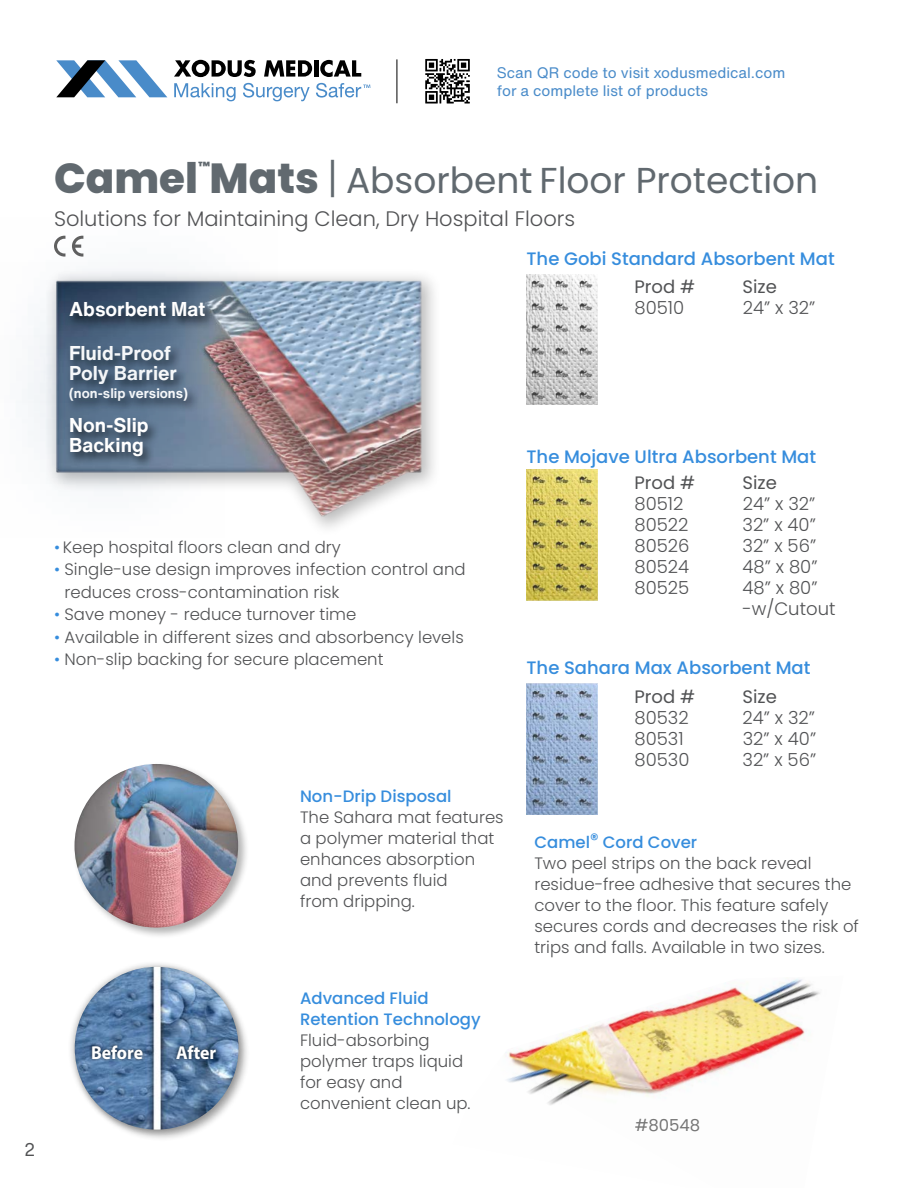
<style>
.page{position:relative;width:918px;height:1188px;background:#fff}
.page>*{position:absolute;margin:0;border:0;box-sizing:border-box;transform-origin:0 0}
.t1{font:800 42px "Poppins";color:#61696f}
.t2{font:36px "Poppins";color:#61696f}
.t3{font:300 21px "Poppins";color:#515254}
.t4{font:700 19.65px/19.6px "Helvetica Now Text";color:#fff}
.t5{font:700 18.75px "Myriad Pro";letter-spacing:-.005em;color:#fff;scale:.95 1}
.t6{font:300 18px/21px "Poppins";color:#515254}
.t7{font:500 18px "Poppins";color:#368ddd}
.t8{font:18px "Poppins";color:#515254}
.t9{font:18px "Helvetica Now Display";color:#515254}
.t10{font:300 16.5px/21px "Poppins";color:#515254}
.t11{font:500 16.5px/21px "Poppins";color:#368ddd}
.t12{font:16.5px "Poppins";color:#000}
.t13{font:15px/18px "Helvetica Now Text";color:#498bc9}
.t14{font:700 13.65px "Helvetica Now Text";color:#fff}
.t15{font:800 13.05px "Poppins";color:#60686e}
.s1{font-weight:800;font-size:42px}
.s2{font-weight:300;font-size:42px}
.s3{color:#368ddd}
</style>
<div class="page">
<img style="left:507px;top:978px;width:313px;height:127px">
<svg style="left:174px;top:83px;width:62px;height:18px"></svg>
<svg style="left:243px;top:83px;width:67px;height:18px"></svg>
<svg style="left:316px;top:83px;width:54px;height:15px"></svg>
<svg style="left:174px;top:60px;width:82px;height:17px"></svg>
<svg style="left:264px;top:60px;width:48px;height:17px"></svg>
<hr style="left:314px;top:60px;width:4px;height:17px;background:#000">
<svg style="left:320px;top:60px;width:41px;height:17px"></svg>
<svg style="left:56px;top:60px;width:111px;height:37px"></svg>
<hr style="left:397px;top:59px;width:1px;height:44px;background:#000">
<svg style="left:425px;top:59px;width:45px;height:45px"></svg>
<img style="left:526px;top:470px;width:72px;height:130px">
<img style="left:526px;top:274px;width:72px;height:131px">
<img style="left:526px;top:684px;width:72px;height:130px">
<div style="left:72px;top:762px;width:178px;height:178px;background:#000;opacity:.3"></div>
<img style="left:75px;top:764px;width:163px;height:164px;border-radius:82px">
<div style="left:68px;top:960px;width:178px;height:177px;background:#000;opacity:.32"></div>
<img style="left:75px;top:967px;width:164px;height:163px">
<div style="left:89px;top:1043px;width:57px;height:19px;background:#000;opacity:.7"></div>
<div style="left:173px;top:1042px;width:46px;height:20px;background:#000;opacity:.7"></div>
<div style="left:45px;top:269px;width:397px;height:269px;background:#000;opacity:.28"></div>
<img style="left:225px;top:279px;width:197px;height:241px">
<svg style="left:225px;top:403px;width:35px;height:81px;background:#9295a0"></svg>
<svg style="left:33px;top:403px;width:192px;height:135px"></svg>
<svg style="left:27px;top:235px;width:251px;height:168px"></svg>
<svg style="left:54px;top:236px;width:11px;height:21px"></svg>
<svg style="left:72px;top:236px;width:11px;height:21px"></svg>
<p class="t13" style="left:497px;top:63px;width:290px">Scan QR code to visit xodusmedical.com for a complete list of products</p>
<p class="t9" style="left:25px;top:1137px;width:11px">2</p>
<h1 class="t1" style="left:54px;top:154px;width:146px">Camel</h1>
<p class="t15" style="left:198px;top:159px;width:14px">™</p>
<h2 class="t2" style="left:210px;top:160px;width:610px"><span class="s1">Mats</span> <span class="s2">|</span> Absorbent Floor Protection</h2>
<p class="t3" style="left:54px;top:207px;width:523px">Solutions for Maintaining Clean, Dry Hospital Floors</p>
<p class="t4" style="left:69px;top:298px;width:137px">Absorbent Mat</p>
<p class="t4" style="left:69px;top:343px;width:109px">Fluid-Proof<br>Poly Barrier</p>
<p class="t14" style="left:69px;top:383px;width:120px">(non-slip versions)</p>
<p class="t4" style="left:69px;top:415px;width:81px">Non-Slip<br>Backing</p>
<p class="t10" style="left:54px;top:536px;width:288px"><span class="s3">•</span> Keep hospital floors clean and dry</p>
<p class="t10" style="left:65px;top:558px;width:403px;line-height:22.5px;text-indent:-11px"><span class="s3">•</span> Single-use design improves infection control and reduces cross-contamination risk</p>
<p class="t10" style="left:54px;top:604px;width:304px"><span class="s3">•</span> Save money - reduce turnover time</p>
<p class="t10" style="left:54px;top:626px;width:411px"><span class="s3">•</span> Available in different sizes and absorbency levels</p>
<p class="t10" style="left:54px;top:649px;width:331px"><span class="s3">•</span> Non-slip backing for secure placement</p>
<p class="t5" style="left:91px;top:1041px;width:56px">Before</p>
<p class="t5" style="left:176px;top:1040px;width:44px">After</p>
<p class="t11" style="left:300px;top:786px;width:153px">Non-Drip Disposal</p>
<p class="t10" style="left:300px;top:807px;width:205px">The Sahara mat features a polymer material that enhances absorption and prevents fluid<br>from dripping.</p>
<p class="t11" style="left:300px;top:987px;width:182px">Advanced Fluid<br>Retention Technology</p>
<p class="t10" style="left:300px;top:1029px;width:172px">Fluid-absorbing polymer traps liquid for easy and convenient clean up.</p>
<p class="t7" style="left:526px;top:248px;width:310px">The Gobi Standard Absorbent Mat</p>
<p class="t8" style="left:634px;top:277px;width:62px">Prod #</p>
<p class="t8" style="left:742px;top:277px;width:36px">Size</p>
<p class="t6" style="left:634px;top:298px;width:51px">80510</p>
<p class="t6" style="left:743px;top:298px;width:74px">24” x 32”</p>
<p class="t7" style="left:526px;top:447px;width:291px">The Mojave Ultra Absorbent Mat</p>
<p class="t8" style="left:634px;top:472px;width:62px">Prod #</p>
<p class="t8" style="left:742px;top:472px;width:36px">Size</p>
<p class="t6" style="left:634px;top:493px;width:50px">80512</p>
<p class="t6" style="left:743px;top:493px;width:74px">24” x 32”</p>
<p class="t6" style="left:634px;top:514px;width:56px">80522</p>
<p class="t6" style="left:742px;top:514px;width:75px">32” x 40”</p>
<p class="t6" style="left:634px;top:535px;width:57px">80526</p>
<p class="t6" style="left:742px;top:535px;width:75px">32” x 56”</p>
<p class="t6" style="left:634px;top:556px;width:56px">80524</p>
<p class="t6" style="left:742px;top:556px;width:77px">48” x 80”</p>
<p class="t6" style="left:634px;top:577px;width:56px">80525</p>
<p class="t6" style="left:742px;top:577px;width:94px">48” x 80” -w/Cutout</p>
<p class="t7" style="left:526px;top:657px;width:286px">The Sahara Max Absorbent Mat</p>
<p class="t8" style="left:634px;top:686px;width:62px">Prod #</p>
<p class="t8" style="left:742px;top:686px;width:36px">Size</p>
<p class="t6" style="left:634px;top:707px;width:56px">80532</p>
<p class="t6" style="left:742px;top:707px;width:74px">24” x 32”</p>
<p class="t6" style="left:634px;top:728px;width:51px">80531</p>
<p class="t6" style="left:743px;top:728px;width:75px">32” x 40”</p>
<p class="t6" style="left:634px;top:749px;width:57px">80530</p>
<p class="t6" style="left:742px;top:749px;width:75px">32” x 56”</p>
<p class="t11" style="left:534px;top:832px;width:164px">Camel® Cord Cover</p>
<p class="t10" style="left:534px;top:853px;width:326px">Two peel strips on the back reveal residue-free adhesive that secures the cover to the floor. This feature safely secures cords and decreases the risk of trips and falls. Available in two sizes.</p>
<p class="t12" style="left:634px;top:1116px;width:67px">#80548</p>
</div>
